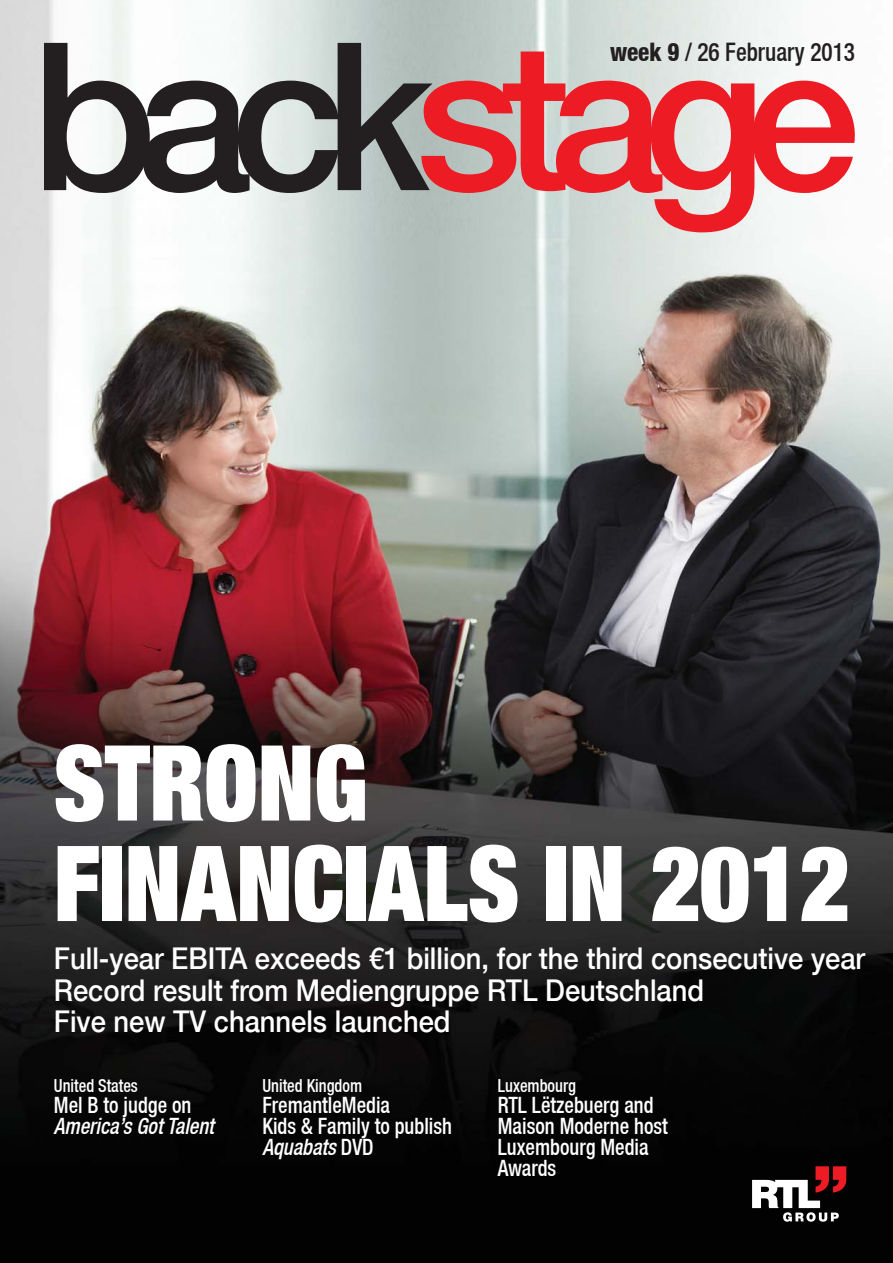
<style>
.page{position:relative;width:893px;height:1263px;background:#fff}
.page>*{position:absolute;margin:0;border:0;box-sizing:border-box;transform-origin:0 0}
.t1{font:900 condensed 105px/100.5px "Helvetica Neue";color:#fff;scale:.91 1}
.t2{font:500 30px/31.5px "Helvetica Neue";color:#fff;scale:.91 1}
.t3{font:500 condensed 25.5px "Helvetica Neue";color:#231f20;scale:.91 1}
.t4{font:500 condensed 22.5px/21px "Helvetica Neue";color:#fff;scale:.91 1}
.t5{font:italic 500 condensed 22.5px "Helvetica Neue";color:#fff;scale:.91 1}
.t6{font:500 condensed 18px "Helvetica Neue";color:#fff;scale:.91 1}
.s1{font-weight:800}
.s2{font-style:italic}
</style>
<div class="page">
<img style="left:0;top:0;width:892px;height:1263px">
<svg style="left:44px;top:43px;width:811px;height:189px"></svg>
<svg style="left:752px;top:1166px;width:94px;height:56px"></svg>
<p class="t3" style="left:610px;top:36px;width:270px"><span class="s1">week 9</span> / 26 February 2013</p>
<h1 class="t1" style="left:54px;top:730px;width:875px">STRONG<br>FINANCIALS IN 2012</h1>
<p class="t2" style="left:54px;top:942px;width:893px">Full-year EBITA exceeds €1 billion, for the third consecutive year<br>Record result from Mediengruppe RTL Deutschland<br>Five new TV channels launched</p>
<p class="t6" style="left:54px;top:1075px;width:94px">United States</p>
<p class="t4" style="left:54px;top:1095px;width:153px">Mel B to judge on</p>
<p class="t5" style="left:54px;top:1113px;width:177px">America’s Got Talent</p>
<p class="t6" style="left:262px;top:1075px;width:111px">United Kingdom</p>
<p class="t4" style="left:262px;top:1095px;width:210px">FremantleMedia<br>Kids &amp; Family to publish<br><span class="s2">Aquabats</span> DVD</p>
<p class="t6" style="left:498px;top:1075px;width:87px">Luxembourg</p>
<p class="t4" style="left:498px;top:1095px;width:188px">RTL Lëtzebuerg and<br>Maison Moderne host<br>Luxembourg Media<br>Awards</p>
</div>
